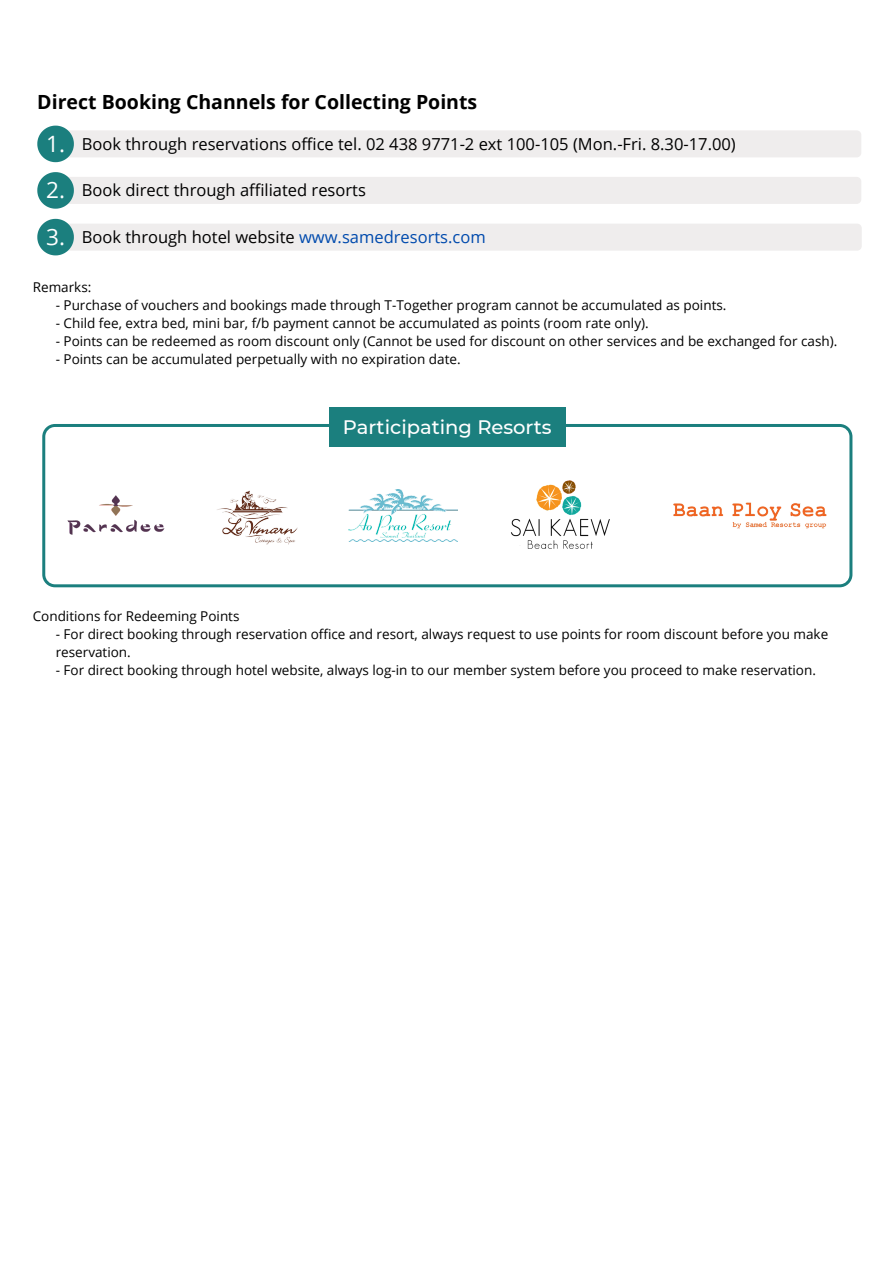
<style>
.page{position:relative;width:894px;height:1264px;background:#fff}
.page>*{position:absolute;margin:0;border:0;box-sizing:border-box;transform-origin:0 0}
.t1{font:22.5px "Open Sans";color:#fff}
.t2{font:700 19.5px "Open Sans";color:#000}
.t3{font:500 19.5px "Montserrat";color:#fff}
.t4{font:16.5px "Open Sans";color:#000}
.t5{font:13.5px/18px "Open Sans";color:#000}
.s1{color:#004aad}
</style>
<div class="page">
<div style="left:56px;top:130px;width:805px;height:27px;background:#efeded;border-radius:5px"></div>
<svg style="left:37px;top:126px;width:37px;height:36px"></svg>
<div style="left:56px;top:177px;width:805px;height:27px;background:#efeded;border-radius:5px"></div>
<svg style="left:37px;top:172px;width:37px;height:37px"></svg>
<div style="left:50px;top:224px;width:811px;height:27px;background:#efeded;border-radius:5px"></div>
<svg style="left:37px;top:219px;width:37px;height:36px"></svg>
<svg style="left:42px;top:424px;width:810px;height:163px"></svg>
<div style="left:329px;top:407px;width:236px;height:40px;background:#1b7f7e"></div>
<img style="left:663px;top:498px;width:172px;height:34px">
<img style="left:65px;top:493px;width:101px;height:45px">
<img style="left:349px;top:490px;width:108px;height:51px">
<img style="left:213px;top:482px;width:88px;height:66px">
<img style="left:505px;top:475px;width:111px;height:81px">
<p class="t2" style="left:37px;top:88px;width:441px">Direct Booking Channels for Collecting Points</p>
<p class="t1" style="left:46px;top:128px;width:20px">1.</p>
<p class="t1" style="left:46px;top:174px;width:20px">2.</p>
<p class="t1" style="left:46px;top:221px;width:20px">3.</p>
<p class="t4" style="left:82px;top:132px;width:655px">Book through reservations office tel. 02 438 9771-2 ext 100-105 (Mon.-Fri. 8.30-17.00)</p>
<p class="t4" style="left:82px;top:178px;width:285px">Book direct through affiliated resorts</p>
<p class="t4" style="left:82px;top:225px;width:405px">Book through hotel website <span class="s1">www.samedresorts.com</span></p>
<p class="t5" style="left:33px;top:278px;width:60px">Remarks:</p>
<p class="t5" style="left:56px;top:296px;width:672px">- Purchase of vouchers and bookings made through T-Together program cannot be accumulated as points.</p>
<p class="t5" style="left:56px;top:314px;width:594px">- Child fee, extra bed, mini bar, f/b payment cannot be accumulated as points (room rate only).</p>
<p class="t5" style="left:56px;top:332px;width:782px">- Points can be redeemed as room discount only (Cannot be used for discount on other services and be exchanged for cash).</p>
<p class="t5" style="left:56px;top:350px;width:406px">- Points can be accumulated perpetually with no expiration date.</p>
<p class="t3" style="left:343px;top:415px;width:210px">Participating Resorts</p>
<p class="t5" style="left:33px;top:607px;width:208px">Conditions for Redeeming Points</p>
<p class="t5" style="left:56px;top:625px;width:773px">- For direct booking through reservation office and resort, always request to use points for room discount before you make reservation.</p>
<p class="t5" style="left:56px;top:661px;width:761px">- For direct booking through hotel website, always log-in to our member system before you proceed to make reservation.</p>
</div>
